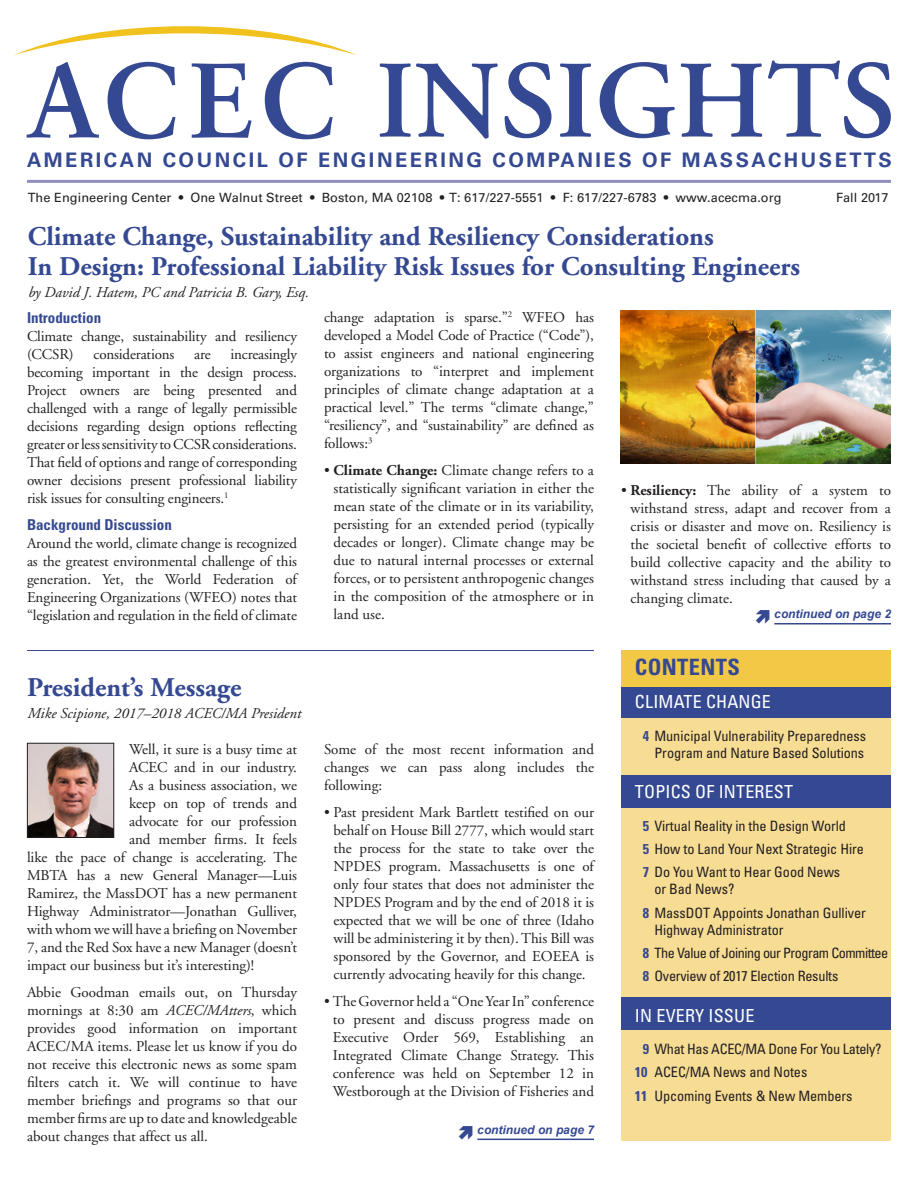
<style>
.page{position:relative;width:918px;height:1188px;background:#fff}
.page>*{position:absolute;margin:0;border:0;box-sizing:border-box;transform-origin:0 0}
.t1{font:600 110.1px "Adobe Garamond";color:#354992}
._1-Head{font:700 27px "Adobe Garamond";color:#354992}
.t2{font:700 condensed 22.5px "Univers";letter-spacing:.015em;color:#354992}
.t3{font:700 19.95px "Univers";letter-spacing:.125em;color:#354992}
._0-Contents{font:condensed 18px "Univers";letter-spacing:.01em;color:#fff}
._0-Text{font:15px/18px "Adobe Garamond";letter-spacing:-.005em;color:#231f20;text-align:justify}
._2-Byline{font:italic 15px "Adobe Garamond";color:#231f20}
._3-Subhead{font:700 condensed 15px "Univers";color:#354992}
._0-Contents-2{font:condensed 14.25px/17.2px "Univers";letter-spacing:-.005em;color:#231f20}
._0-Contents-3{font:condensed 14.25px "Univers";letter-spacing:-.035em;color:#231f20}
.t4{font:12.75px "Univers";letter-spacing:.005em;color:#231f20}
.t5{font:italic 700 12px "Arial";color:#354992}
.s1{font-style:italic}
.s2{font-weight:700}
.s3{font-weight:700;color:#f7dc94}
.s4{font-weight:700;color:#354992}
</style>
<div class="page">
<hr style="left:774px;top:623px;width:117px;height:1px;background:#354992">
<hr style="left:477px;top:1139px;width:117px;height:1px;background:#354992">
<div style="left:621px;top:650px;width:270px;height:490px;background:#f7dc94"></div>
<div style="left:621px;top:650px;width:270px;height:47px;background:#f2c946"></div>
<div style="left:621px;top:687px;width:270px;height:30px;background:#354992"></div>
<div style="left:621px;top:997px;width:270px;height:33px;background:#354992"></div>
<div style="left:621px;top:775px;width:270px;height:32px;background:#354992"></div>
<hr style="left:27px;top:650px;width:567px;height:1px;background:#354992">
<hr style="left:27px;top:180px;width:864px;height:3px;background:#8f8fbd">
<svg style="left:14px;top:26px;width:342px;height:29px"></svg>
<svg style="left:27px;top:62px;width:72px;height:76px"></svg>
<svg style="left:108px;top:62px;width:68px;height:77px"></svg>
<svg style="left:192px;top:63px;width:60px;height:75px"></svg>
<svg style="left:265px;top:62px;width:68px;height:77px"></svg>
<img style="left:29px;top:745px;width:83px;height:91px">
<div style="left:27px;top:743px;width:87px;height:95px;border:1px solid #231f20"></div>
<img style="left:621px;top:311px;width:270px;height:153px">
<p class="t1" style="left:376px;top:41px;width:521px">INSIGHTS</p>
<p class="t3" style="left:27px;top:149px;width:866px">AMERICAN COUNCIL OF ENGINEERING COMPANIES OF MASSACHUSETTS</p>
<p class="t4" style="left:28px;top:190px;width:755px">The Engineering Center • One Walnut Street • Boston, MA 02108 • T: 617/227-5551 • F: 617/227-6783 • www.acecma.org</p>
<p class="t4" style="left:836px;top:190px;width:54px">Fall 2017</p>
<p class="_1-Head" style="left:28px;top:221px;width:688px">Climate Change, Sustainability and Resiliency Considerations</p>
<p class="_1-Head" style="left:28px;top:251px;width:774px">In Design: Professional Liability Risk Issues for Consulting Engineers</p>
<p class="_2-Byline" style="left:28px;top:284px;width:282px">by David J. Hatem, PC and Patricia B. Gary, Esq.</p>
<p class="_3-Subhead" style="left:27px;top:308px;width:76px">Introduction</p>
<p class="_0-Text" style="left:27px;top:327px;width:272px">Climate change, sustainability and resiliency (CCSR)</p>
<p class="_0-Text" style="left:27px;top:345px;width:272px;text-indent:204px">increasingly becoming important in the design process.<br>Project owners are being presented and challenged with a range of legally permissible decisions regarding design options reflecting greater or less sensitivity to CCSR considerations.<br>That field of options and range of corresponding owner decisions present professional liability risk issues for consulting engineers.<sup>1</sup></p>
<p class="_3-Subhead" style="left:27px;top:515px;width:146px">Background Discussion</p>
<p class="_0-Text" style="left:27px;top:534px;width:272px">Around the world, climate change is recognized as the greatest environmental challenge of this generation. Yet, the World Federation of Engineering Organizations (WFEO) notes that “legislation and regulation in the field of climate</p>
<p class="_0-Text" style="left:93px;top:345px;width:82px">considerations</p>
<p class="_0-Text" style="left:194px;top:345px;width:18px">are</p>
<p class="_1-Head" style="left:27px;top:673px;width:216px">President’s Message</p>
<p class="_2-Byline" style="left:27px;top:706px;width:275px">Mike Scipione, 2017–2018 ACEC/MA President</p>
<p class="_0-Text" style="left:129px;top:740px;width:169px">Well, it sure is a busy time at</p>
<p class="_0-Text" style="left:129px;top:758px;width:169px">ACEC and in our industry.</p>
<p class="_0-Text" style="left:129px;top:776px;width:169px">As a business association, we</p>
<p class="_0-Text" style="left:129px;top:794px;width:169px">keep on top of trends and</p>
<p class="_0-Text" style="left:129px;top:812px;width:169px">advocate for our profession</p>
<p class="_0-Text" style="left:129px;top:830px;width:169px">and member firms. It feels</p>
<p class="_0-Text" style="left:27px;top:848px;width:272px">like the pace of change is accelerating. The</p>
<p class="_0-Text" style="left:27px;top:866px;width:272px">MBTA has a new General Manager—Luis</p>
<p class="_0-Text" style="left:27px;top:884px;width:272px">Ramirez, the MassDOT has a new permanent</p>
<p class="_0-Text" style="left:27px;top:902px;width:272px">Highway Administrator—Jonathan Gulliver,</p>
<p class="_0-Text" style="left:27px;top:920px;width:272px">with whom we will have a briefing on November</p>
<p class="_0-Text" style="left:27px;top:938px;width:272px">7, and the Red Sox have a new Manager (doesn’t</p>
<p class="_0-Text" style="left:27px;top:956px;width:229px">impact our business but it’s interesting)!</p>
<p class="_0-Text" style="left:27px;top:983px;width:272px">Abbie Goodman emails out, on Thursday mornings at 8:30 am <span class="s1">ACEC/MAtters</span>, which provides good information on important ACEC/MA items. Please let us know if you do not receive this electronic news as some spam filters catch it. We will continue to have member briefings and programs so that our member firms are up to date and knowledgeable about changes that affect us all.</p>
<p class="_0-Text" style="left:324px;top:308px;width:272px">change adaptation is sparse.”<sup>2</sup> WFEO has developed a Model Code of Practice (“Code”), to assist engineers and national engineering organizations to “interpret and implement principles of climate change adaptation at a practical level.” The terms “climate change,” “resiliency”, and “sustainability” are defined as follows:<sup>3</sup></p>
<p class="_0-Text" style="left:334px;top:461px;width:262px;text-indent:-10px">• <span class="s2">Climate Change:</span> Climate change refers to a statistically significant variation in either the mean state of the climate or in its variability, persisting for an extended period (typically decades or longer). Climate change may be due to natural internal processes or external forces, or to persistent anthropogenic changes in the composition of the atmosphere or in land use.</p>
<p class="_0-Text" style="left:324px;top:740px;width:272px">Some of the most recent information and changes we can pass along includes the following:</p>
<p class="_0-Text" style="left:334px;top:803px;width:262px;text-indent:-10px">• Past president Mark Bartlett testified on our behalf on House Bill 2777, which would start the process for the state to take over the NPDES program. Massachusetts is one of only four states that does not administer the NPDES Program and by the end of 2018 it is expected that we will be one of three (Idaho will be administering it by then). This Bill was sponsored by the Governor, and EOEEA is currently advocating heavily for this change.</p>
<p class="_0-Text" style="left:324px;top:992px;width:272px;text-align:center">• The Governor held a “One Year In” conference to present and discuss progress made on Executive Order 569, Establishing an Integrated Climate Change Strategy. This conference was held on September 12 in Westborough at the Division of Fisheries and</p>
<p class="t5" style="left:477px;top:1122px;width:118px">continued on page 7</p>
<p class="_0-Text" style="left:631px;top:481px;width:262px;text-indent:-10px">• <span class="s2">Resiliency:</span> The ability of a system to withstand stress, adapt and recover from a crisis or disaster and move on. Resiliency is the societal benefit of collective efforts to build collective capacity and the ability to withstand stress including that caused by a changing climate.</p>
<p class="t5" style="left:774px;top:606px;width:118px">continued on page 2</p>
<p class="t2" style="left:635px;top:654px;width:106px">CONTENTS</p>
<p class="_0-Contents" style="left:635px;top:691px;width:138px">CLIMATE CHANGE</p>
<p class="_0-Contents-2" style="left:635px;top:727px;width:233px;text-align:right"><span class="s3">X</span><span class="s4">4</span> Municipal Vulnerability Preparedness<br>Program and Nature Based Solutions</p>
<p class="_0-Contents" style="left:635px;top:781px;width:160px">TOPICS OF INTEREST</p>
<p class="_0-Contents-2" style="left:635px;top:817px;width:213px"><span class="s3">X</span><span class="s4">5</span> Virtual Reality in the Design World</p>
<p class="_0-Contents-2" style="left:635px;top:840px;width:230px"><span class="s3">X</span><span class="s4">5</span> How to Land Your Next Strategic Hire</p>
<p class="_0-Contents-2" style="left:654px;top:863px;width:187px;text-indent:-20px"><span class="s3">X</span><span class="s4">7</span> Do You Want to Hear Good News or Bad News?</p>
<p class="_0-Contents-2" style="left:654px;top:904px;width:213px;text-indent:-20px"><span class="s3">X</span><span class="s4">8</span> MassDOT Appoints Jonathan Gulliver<br>Highway Administrator</p>
<p class="_0-Contents-3" style="left:635px;top:944px;width:255px"><span class="s3">X</span><span class="s4">8</span> The Value of Joining our Program Committee</p>
<p class="_0-Contents-2" style="left:635px;top:968px;width:205px"><span class="s3">X</span><span class="s4">8</span> Overview of 2017 Election Results</p>
<p class="_0-Contents" style="left:635px;top:1004px;width:121px">IN EVERY ISSUE</p>
<p class="_0-Contents-2" style="left:635px;top:1040px;width:248px"><span class="s3">X</span><span class="s4">9</span> What Has ACEC/MA Done For You Lately?</p>
<p class="_0-Contents-2" style="left:635px;top:1064px;width:174px"><span class="s4">10</span> ACEC/MA News and Notes</p>
<p class="_0-Contents-2" style="left:635px;top:1087px;width:219px"><span class="s4">11</span> Upcoming Events &amp; New Members</p>
</div>
